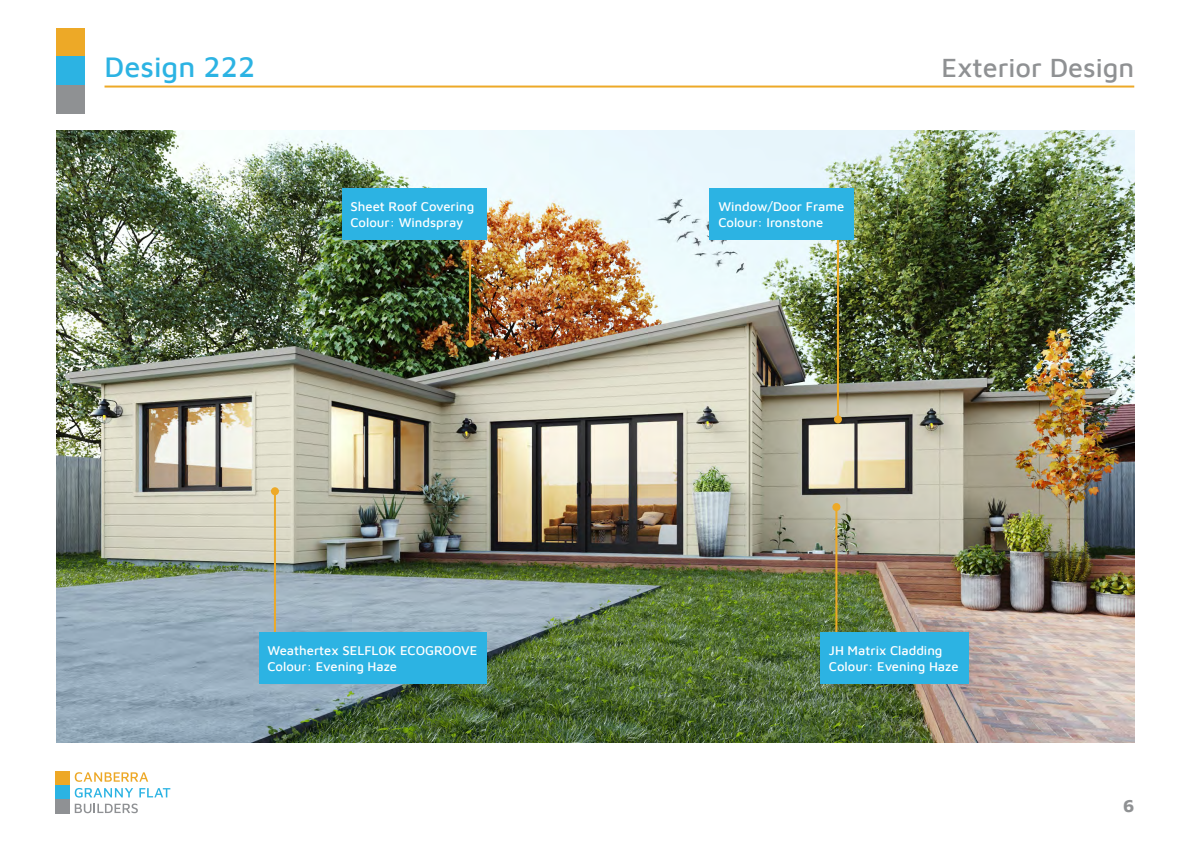
<style>
.page{position:relative;width:1191px;height:842px;background:#fff}
.page>*{position:absolute;margin:0;border:0;box-sizing:border-box;transform-origin:0 0}
.t1{font:500 29px "Maven Pro";color:#2cb3e3}
.t2{font:500 27px "Maven Pro";color:#8f9193}
.t3{font:700 18px "Maven Pro";color:#8f9193}
.t4{font:500 13px/15.6px "Maven Pro";color:#fff}
</style>
<div class="page">
<div style="left:57px;top:28px;width:28px;height:29px;background:#eda927"></div>
<div style="left:57px;top:57px;width:28px;height:28px;background:#2cb3e3"></div>
<div style="left:57px;top:85px;width:28px;height:28px;background:#8f9193"></div>
<hr style="left:104px;top:86px;width:1030px;height:2px;background:#eda927">
<svg style="left:75px;top:772px;width:73px;height:10px"></svg>
<svg style="left:75px;top:788px;width:95px;height:25px"></svg>
<div style="left:56px;top:771px;width:14px;height:14px;background:#eda826"></div>
<div style="left:56px;top:785px;width:14px;height:14px;background:#2bb3e3"></div>
<div style="left:56px;top:799px;width:14px;height:15px;background:#8f9194"></div>
<img style="left:57px;top:130px;width:1077px;height:613px">
<hr style="left:835px;top:507px;width:2px;height:176px;background:#eda927">
<div style="left:832px;top:503px;width:8px;height:8px;background:#eda927;border-radius:50%"></div>
<div style="left:820px;top:632px;width:148px;height:51px;background:#2cb3e3"></div>
<hr style="left:274px;top:491px;width:2px;height:162px;background:#eda927">
<div style="left:271px;top:487px;width:8px;height:8px;background:#eda927;border-radius:50%"></div>
<div style="left:259px;top:632px;width:227px;height:51px;background:#2cb3e3"></div>
<hr style="left:837px;top:224px;width:2px;height:195px;background:#eda927">
<div style="left:834px;top:415px;width:8px;height:8px;background:#eda927;border-radius:50%"></div>
<div style="left:710px;top:188px;width:144px;height:52px;background:#2cb3e3"></div>
<hr style="left:469px;top:224px;width:2px;height:119px;background:#eda927">
<div style="left:466px;top:339px;width:8px;height:8px;background:#eda927;border-radius:50%"></div>
<div style="left:342px;top:188px;width:144px;height:52px;background:#2cb3e3"></div>
<h1 class="t1" style="left:104px;top:47px;width:152px">Design 222</h1>
<h2 class="t2" style="left:941px;top:49px;width:194px">Exterior Design</h2>
<p class="t4" style="left:350px;top:198px;width:125px">Sheet Roof Covering<br>Colour: Windspray</p>
<p class="t4" style="left:267px;top:642px;width:211px">Weathertex SELFLOK ECOGROOVE<br>Colour: Evening Haze</p>
<p class="t4" style="left:718px;top:198px;width:127px">Window/Door Frame<br>Colour: Ironstone</p>
<p class="t4" style="left:829px;top:642px;width:131px">JH Matrix Cladding<br>Colour: Evening Haze</p>
<h3 class="t3" style="left:1123px;top:793px;width:13px">6</h3>
</div>
